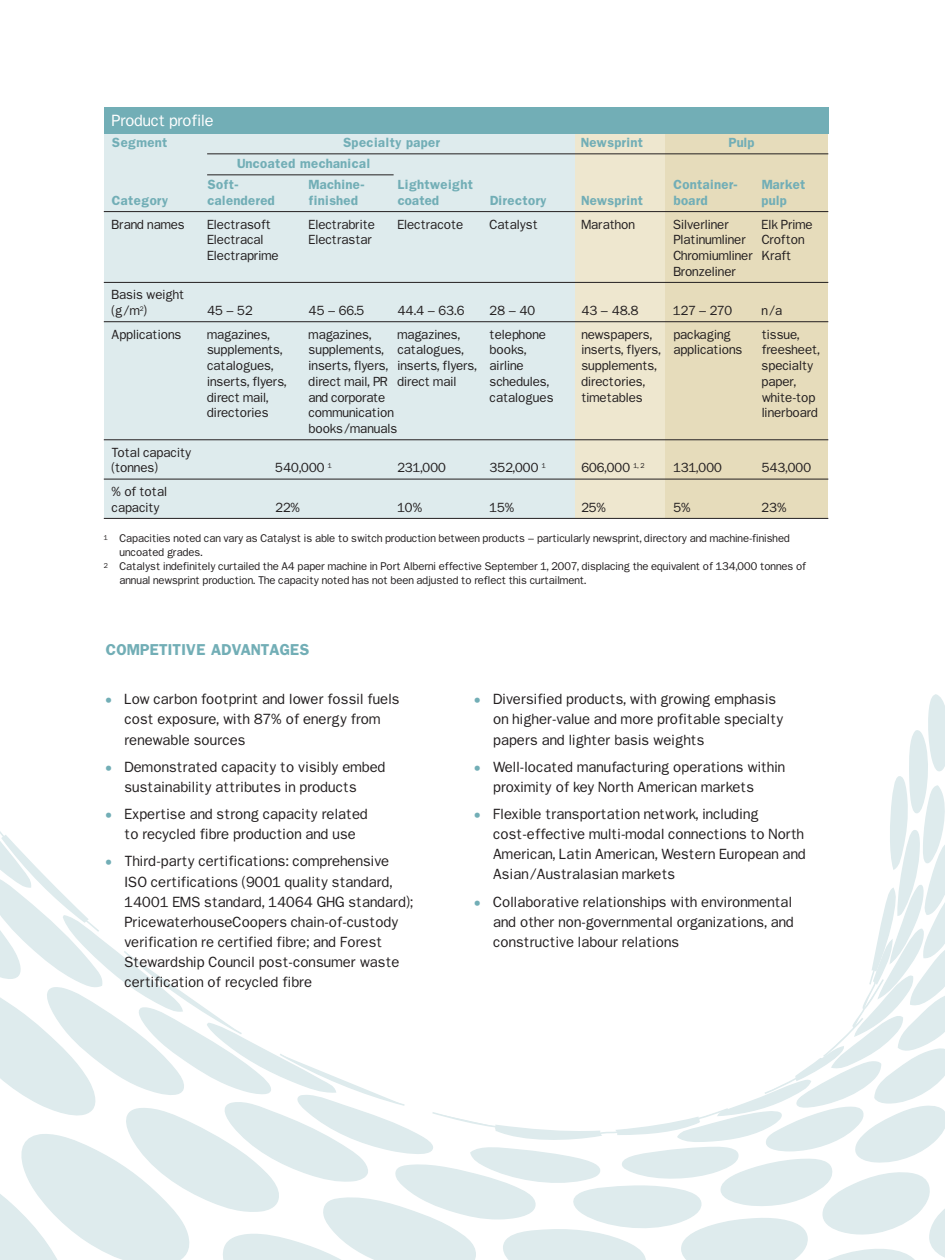
<style>
.page{position:relative;width:945px;height:1260px;background:#fff}
.page>*{position:absolute;margin:0;border:0;box-sizing:border-box;transform-origin:0 0}
.t1{font:14px "Franklin";color:#fff}
.t2{font:13.65px "Franklin Demi";color:#72aeb6}
.t3{font:12.6px/20.1px "Franklin";letter-spacing:.015em;color:#231f20}
.t4{font:11.38px/15.8px "Franklin";color:#231f20}
.t5{font:11.38px/21px "Franklin Demi";color:#72aeb6}
.t6{font:11.38px "Franklin";letter-spacing:-.02em;color:#231f20}
.t7{font:9.62px "Franklin";color:#231f20}
.s1{font-size:6.12px}
.s2{color:#72aeb6}
</style>
<div class="page">
<svg style="left:0;top:694px;width:945px;height:566px"></svg>
<div style="left:570px;top:113px;width:101px;height:405px;background:#eee7cf"></div>
<div style="left:665px;top:113px;width:163px;height:405px;background:#e6dcbb"></div>
<div style="left:104px;top:113px;width:471px;height:405px;background:#deebed"></div>
<div style="left:104px;top:107px;width:724px;height:26px;background:#72aeb6"></div>
<hr style="left:207px;top:154px;width:621px;height:1px;background:#231f20">
<hr style="left:207px;top:175px;width:187px;height:1px;background:#231f20">
<hr style="left:104px;top:211px;width:724px;height:1px;background:#231f20">
<hr style="left:104px;top:282px;width:724px;height:1px;background:#231f20">
<hr style="left:104px;top:321px;width:724px;height:1px;background:#231f20">
<hr style="left:104px;top:439px;width:724px;height:1px;background:#231f20">
<hr style="left:104px;top:479px;width:724px;height:1px;background:#231f20">
<hr style="left:104px;top:518px;width:724px;height:1px;background:#231f20">
<p class="t1" style="left:112px;top:116px;width:103px">Product profile</p>
<p class="t5" style="left:112px;top:134px;width:57px">Segment</p>
<p class="t5" style="left:343px;top:134px;width:99px">Specialty paper</p>
<p class="t5" style="left:581px;top:134px;width:63px">Newsprint</p>
<p class="t5" style="left:729px;top:134px;width:28px">Pulp</p>
<p class="t5" style="left:207px;top:155px;width:165px;text-indent:30px">Uncoated mechanical<br>Soft-</p>
<p class="t5" style="left:309px;top:176px;width:58px">Machine-</p>
<p class="t5" style="left:397px;top:176px;width:77px">Lightweight</p>
<p class="t5" style="left:673px;top:176px;width:66px">Container-</p>
<p class="t5" style="left:762px;top:176px;width:45px">Market</p>
<p class="t5" style="left:112px;top:192px;width:58px">Category</p>
<p class="t5" style="left:207px;top:192px;width:70px">calendered</p>
<p class="t5" style="left:309px;top:192px;width:51px">finished</p>
<p class="t5" style="left:397px;top:192px;width:43px">coated</p>
<p class="t5" style="left:490px;top:192px;width:58px">Directory</p>
<p class="t5" style="left:581px;top:192px;width:63px">Newsprint</p>
<p class="t5" style="left:673px;top:192px;width:36px">board</p>
<p class="t5" style="left:762px;top:192px;width:27px">pulp</p>
<p class="t4" style="left:112px;top:218px;width:75px">Brand names</p>
<p class="t4" style="left:207px;top:218px;width:65px">Electrasoft</p>
<p class="t4" style="left:309px;top:218px;width:68px">Electrabrite</p>
<p class="t4" style="left:397px;top:218px;width:67px">Electracote</p>
<p class="t4" style="left:490px;top:218px;width:50px">Catalyst</p>
<p class="t4" style="left:581px;top:218px;width:55px">Marathon</p>
<p class="t4" style="left:673px;top:218px;width:57px">Silverliner</p>
<p class="t4" style="left:762px;top:218px;width:53px">Elk Prime</p>
<p class="t4" style="left:207px;top:234px;width:58px">Electracal</p>
<p class="t4" style="left:309px;top:234px;width:65px">Electrastar</p>
<p class="t4" style="left:673px;top:234px;width:74px">Platinumliner</p>
<p class="t4" style="left:762px;top:234px;width:44px">Crofton</p>
<p class="t4" style="left:207px;top:249px;width:73px">Electraprime</p>
<p class="t4" style="left:673px;top:249px;width:119px">Chromiumliner Kraft<br>Bronzeliner</p>
<p class="t4" style="left:112px;top:289px;width:74px">Basis weight (g/m<sup>2</sup>)</p>
<p class="t4" style="left:207px;top:304px;width:47px">45 – 52</p>
<p class="t4" style="left:309px;top:304px;width:57px">45 – 66.5</p>
<p class="t4" style="left:397px;top:304px;width:69px">44.4 – 63.6</p>
<p class="t4" style="left:490px;top:304px;width:47px">28 – 40</p>
<p class="t4" style="left:581px;top:304px;width:59px">43 – 48.8</p>
<p class="t4" style="left:673px;top:304px;width:61px">127 – 270</p>
<p class="t4" style="left:762px;top:304px;width:22px">n/a</p>
<p class="t4" style="left:112px;top:328px;width:71px">Applications</p>
<p class="t4" style="left:207px;top:328px;width:64px">magazines,</p>
<p class="t4" style="left:309px;top:328px;width:64px">magazines,</p>
<p class="t4" style="left:397px;top:328px;width:64px">magazines,</p>
<p class="t4" style="left:490px;top:328px;width:58px">telephone</p>
<p class="t4" style="left:581px;top:328px;width:72px">newspapers,</p>
<p class="t4" style="left:673px;top:328px;width:59px">packaging</p>
<p class="t4" style="left:762px;top:328px;width:39px">tissue,</p>
<p class="t4" style="left:207px;top:344px;width:77px">supplements,</p>
<p class="t4" style="left:309px;top:344px;width:156px">supplements, catalogues,</p>
<p class="t4" style="left:490px;top:344px;width:38px">books,</p>
<p class="t4" style="left:581px;top:344px;width:163px">inserts, flyers, applications</p>
<p class="t4" style="left:762px;top:344px;width:59px">freesheet,</p>
<p class="t4" style="left:207px;top:359px;width:68px">catalogues,</p>
<p class="t4" style="left:309px;top:359px;width:217px">inserts, flyers, inserts, flyers, airline</p>
<p class="t4" style="left:581px;top:359px;width:77px">supplements,</p>
<p class="t4" style="left:762px;top:359px;width:53px">specialty</p>
<p class="t4" style="left:207px;top:375px;width:81px">inserts, flyers,</p>
<p class="t4" style="left:309px;top:375px;width:149px">direct mail, PR direct mail</p>
<p class="t4" style="left:490px;top:375px;width:61px">schedules,</p>
<p class="t4" style="left:581px;top:375px;width:65px">directories,</p>
<p class="t4" style="left:762px;top:375px;width:36px">paper,</p>
<p class="t4" style="left:207px;top:391px;width:63px">direct mail,</p>
<p class="t6" style="left:309px;top:393px;width:78px">and corporate</p>
<p class="t4" style="left:490px;top:391px;width:65px">catalogues</p>
<p class="t4" style="left:581px;top:391px;width:63px">timetables</p>
<p class="t4" style="left:762px;top:391px;width:55px">white-top</p>
<p class="t4" style="left:207px;top:407px;width:63px">directories</p>
<p class="t4" style="left:309px;top:407px;width:87px">communication</p>
<p class="t4" style="left:762px;top:407px;width:58px">linerboard</p>
<p class="t4" style="left:309px;top:422px;width:90px">books/manuals</p>
<p class="t4" style="left:112px;top:446px;width:81px">Total capacity (tonnes)</p>
<p class="t4" style="left:275px;top:462px;width:58px">540,000 <sup>1</sup></p>
<p class="t4" style="left:397px;top:462px;width:50px">231,000</p>
<p class="t4" style="left:490px;top:462px;width:58px">352,000 <sup>1</sup></p>
<p class="t4" style="left:581px;top:462px;width:65px">606,000 <sup>1,</sup> <sup>2</sup></p>
<p class="t4" style="left:673px;top:462px;width:50px">131,000</p>
<p class="t4" style="left:762px;top:462px;width:51px">543,000</p>
<p class="t4" style="left:112px;top:485px;width:57px">% of total capacity</p>
<p class="t4" style="left:276px;top:501px;width:26px">22%</p>
<p class="t4" style="left:397px;top:501px;width:26px">10%</p>
<p class="t4" style="left:490px;top:501px;width:26px">15%</p>
<p class="t4" style="left:581px;top:501px;width:26px">25%</p>
<p class="t4" style="left:673px;top:501px;width:19px">5%</p>
<p class="t4" style="left:762px;top:501px;width:26px">23%</p>
<p class="t7" style="left:104px;top:535px;width:688px"><span class="s1">1</span> Capacities noted can vary as Catalyst is able to switch production between products – particularly newsprint, directory and machine-finished</p>
<p class="t7" style="left:120px;top:549px;width:84px">uncoated grades.</p>
<p class="t7" style="left:104px;top:563px;width:704px"><span class="s1">2</span> Catalyst indefinitely curtailed the A4 paper machine in Port Alberni effective September 1, 2007, displacing the equivalent of 134,000 tonnes of</p>
<p class="t7" style="left:120px;top:577px;width:468px">annual newsprint production. The capacity noted has not been adjusted to reflect this curtailment.</p>
<p class="t2" style="left:106px;top:645px;width:206px">COMPETITIVE ADVANTAGES</p>
<p class="t3" style="left:124px;top:691px;width:277px;text-indent:-19px"><span class="s2">•</span> Low carbon footprint and lower fossil fuels cost exposure, with 87% of energy from renewable sources</p>
<p class="t3" style="left:124px;top:759px;width:263px;text-indent:-19px"><span class="s2">•</span> Demonstrated capacity to visibly embed sustainability attributes in products</p>
<p class="t3" style="left:106px;top:806px;width:264px;text-align:center"><span class="s2">•</span> Expertise and strong capacity related to recycled fibre production and use</p>
<p class="t3" style="left:124px;top:853px;width:290px;text-indent:-19px"><span class="s2">•</span> Third-party certifications: comprehensive ISO certifications (9001 quality standard, 14001 EMS standard, 14064 GHG standard); PricewaterhouseCoopers chain-of-custody verification re certified fibre; and Forest Stewardship Council post-consumer waste certification of recycled fibre</p>
<p class="t3" style="left:493px;top:691px;width:292px;text-indent:-19px"><span class="s2">•</span> Diversified products, with growing emphasis on higher-value and more profitable specialty papers and lighter basis weights</p>
<p class="t3" style="left:493px;top:759px;width:293px;text-indent:-19px"><span class="s2">•</span> Well-located manufacturing operations within proximity of key North American markets</p>
<p class="t3" style="left:493px;top:806px;width:314px;text-indent:-19px"><span class="s2">•</span> Flexible transportation network, including cost-effective multi-modal connections to North American, Latin American, Western European and Asian/Australasian markets</p>
<p class="t3" style="left:493px;top:893px;width:302px;text-indent:-19px"><span class="s2">•</span> Collaborative relationships with environmental and other non-governmental organizations, and constructive labour relations</p>
</div>
